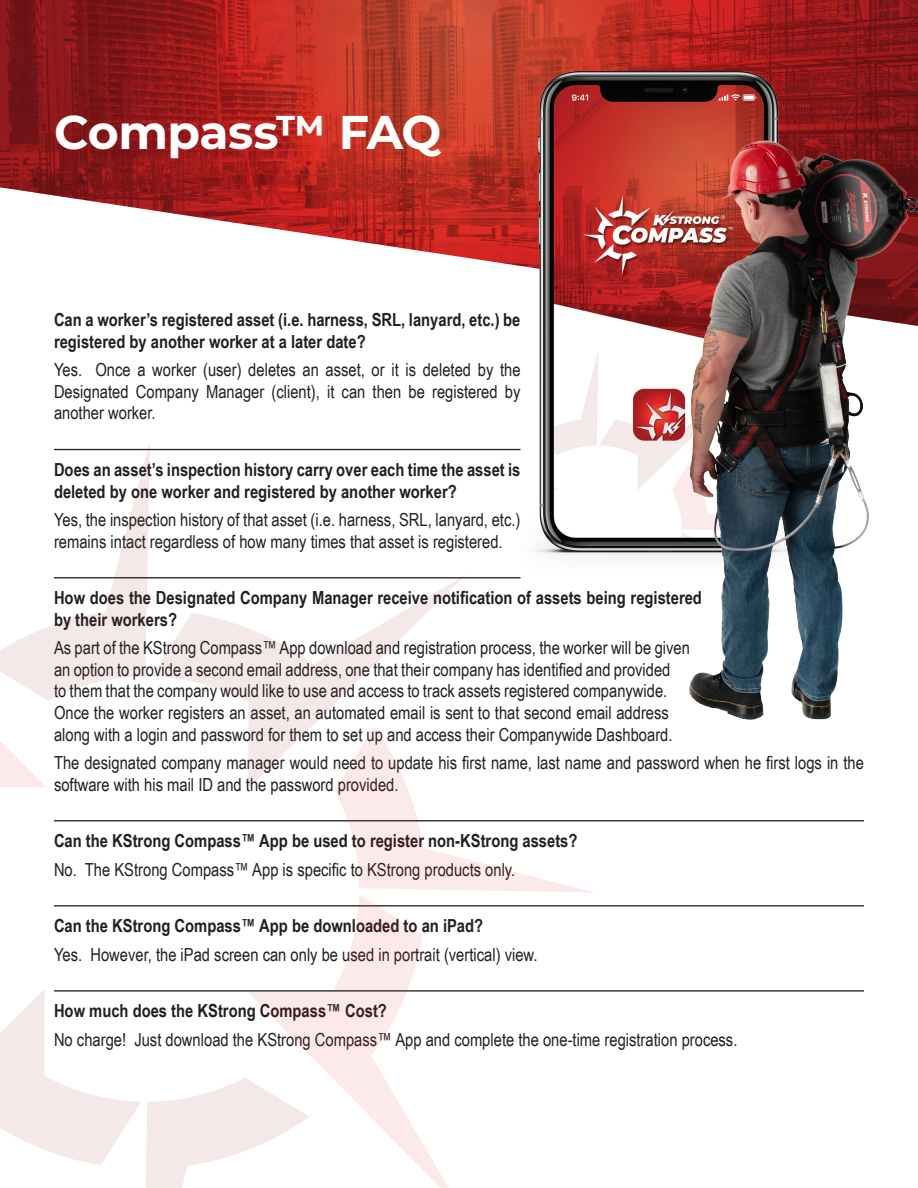
<style>
.page{position:relative;width:918px;height:1188px;background:#fff}
.page>*{position:absolute;margin:0;border:0;box-sizing:border-box;transform-origin:0 0}
.t1{font:700 47.4px "Montserrat";letter-spacing:-.015em;color:#fff}
.t2{font:18px/21.6px "Arial Narrow";color:#231f20}
.t3{font:700 18px/21.6px "Arial Narrow";color:#231f20}
</style>
<div class="page">
<hr style="left:54px;top:449px;width:466px;height:1px;background:#231f20">
<hr style="left:54px;top:577px;width:466px;height:1px;background:#231f20">
<hr style="left:54px;top:820px;width:810px;height:1px;background:#231f20">
<hr style="left:54px;top:905px;width:810px;height:1px;background:#231f20">
<hr style="left:54px;top:990px;width:810px;height:2px;background:#231f20">
<img style="left:0;top:0;width:918px;height:266px">
<svg style="left:0;top:443px;width:150px;height:379px"></svg>
<svg style="left:335px;top:789px;width:260px;height:104px"></svg>
<svg style="left:151px;top:576px;width:315px;height:213px"></svg>
<svg style="left:246px;top:894px;width:215px;height:294px"></svg>
<svg style="left:0;top:989px;width:309px;height:199px"></svg>
<img style="left:520px;top:71px;width:300px;height:487px">
<img style="left:684px;top:140px;width:234px;height:580px">
<p class="t1" style="left:54px;top:98px;width:389px">Compass™ FAQ</p>
<p class="t3" style="left:54px;top:308px;width:468px">Can a worker’s registered asset (i.e. harness, SRL, lanyard, etc.) be registered by another worker at a later date?</p>
<p class="t2" style="left:54px;top:358px;width:468px;text-align:justify">Yes. Once a worker (user) deletes an asset, or it is deleted by the Designated Company Manager (client), it can then be registered by another worker.</p>
<p class="t3" style="left:54px;top:458px;width:468px">Does an asset’s inspection history carry over each time the asset is deleted by one worker and registered by another worker?</p>
<p class="t2" style="left:54px;top:508px;width:468px">Yes, the inspection history of that asset (i.e. harness, SRL, lanyard, etc.) remains intact regardless of how many times that asset is registered.</p>
<p class="t3" style="left:54px;top:586px;width:650px">How does the Designated Company Manager receive notification of assets being registered by their workers?</p>
<p class="t2" style="left:54px;top:636px;width:637px">As part of the KStrong Compass™ App download and registration process, the worker will be given an option to provide a second email address, one that their company has identified and provided<br>to them that the company would like to use and access to track assets registered companywide.<br>Once the worker registers an asset, an automated email is sent to that second email address along with a login and password for them to set up and access their Companywide Dashboard.</p>
<p class="t2" style="left:54px;top:751px;width:811px">The designated company manager would need to update his first name, last name and password when he first logs in the software with his mail ID and the password provided.</p>
<p class="t3" style="left:54px;top:829px;width:525px">Can the KStrong Compass™ App be used to register non-KStrong assets?</p>
<p class="t2" style="left:54px;top:858px;width:463px">No. The KStrong Compass™ App is specific to KStrong products only.</p>
<p class="t3" style="left:54px;top:914px;width:431px">Can the KStrong Compass™ App be downloaded to an iPad?</p>
<p class="t2" style="left:54px;top:943px;width:485px">Yes. However, the iPad screen can only be used in portrait (vertical) view.</p>
<p class="t3" style="left:54px;top:999px;width:334px">How much does the KStrong Compass™ Cost?</p>
<p class="t2" style="left:54px;top:1028px;width:685px">No charge! Just download the KStrong Compass™ App and complete the one-time registration process.</p>
</div>
